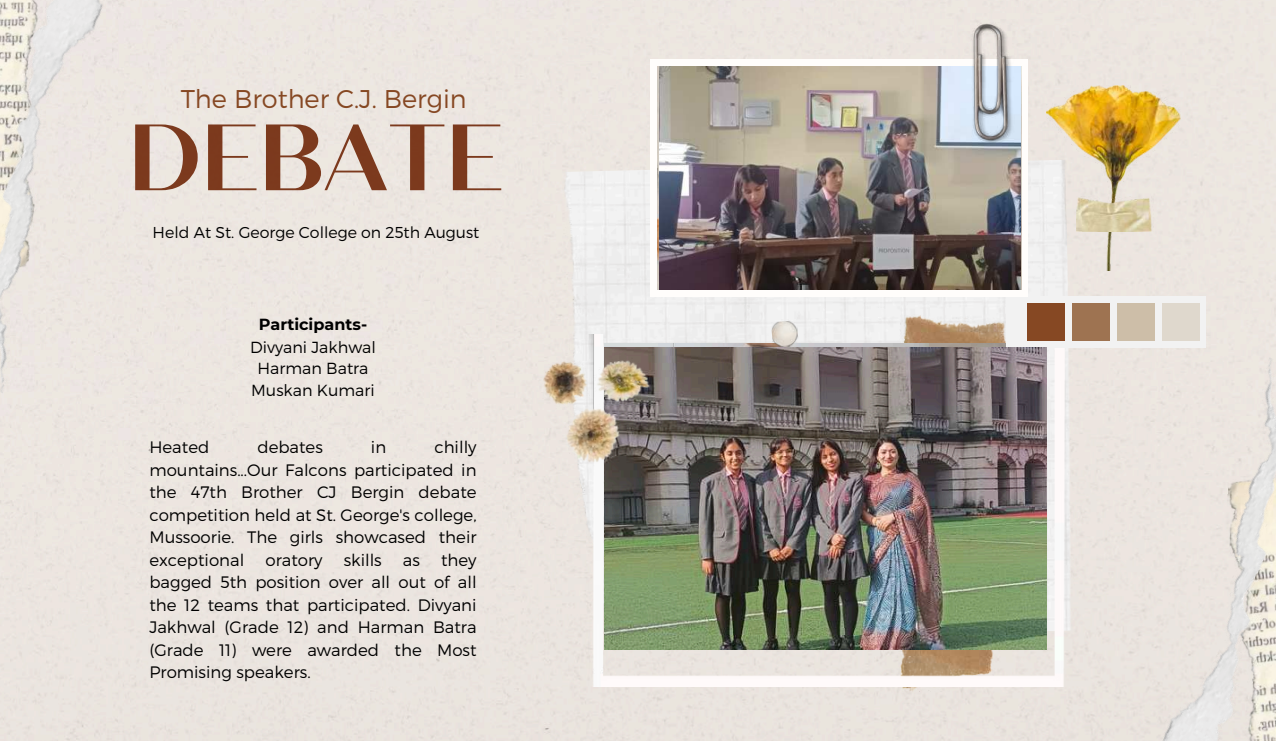
<style>
.page{position:relative;width:1276px;height:741px;background:#fff}
.page>*{position:absolute;margin:0;border:0;box-sizing:border-box;transform-origin:0 0}
.t1{font:700 93.75px "Quiche Display";color:#6e2405}
.t2{font:300 25.65px "Montserrat";color:#864823}
.t3{font:300 16.5px/22.5px "Montserrat";color:#000;text-align:justify}
.t4{font:300 16.05px/21.3px "Montserrat";color:#000;text-align:center}
.t5{font:700 16.05px "Montserrat";color:#000}
.t6{font:300 15.75px "Montserrat";color:#000}
</style>
<div class="page">
<div style="left:0;top:0;width:1276px;height:740px;background:#ede5e0"></div>
<img style="left:0;top:0;width:205px;height:393px">
<img style="left:1058px;top:357px;width:218px;height:383px">
<img style="left:561px;top:160px;width:515px;height:482px">
<img style="left:892px;top:315px;width:115px;height:375px">
<img style="left:589px;top:334px;width:476px;height:352px">
<img style="left:771px;top:320px;width:28px;height:27px">
<div style="left:1006px;top:297px;width:200px;height:51px;background:#f2f2f2"></div>
<div style="left:1162px;top:304px;width:37px;height:37px;background:#dfd8cd"></div>
<div style="left:1117px;top:304px;width:37px;height:37px;background:#cdbea8"></div>
<div style="left:1073px;top:304px;width:37px;height:37px;background:#9e7351"></div>
<div style="left:1028px;top:304px;width:37px;height:37px;background:#864823"></div>
<svg style="left:650px;top:59px;width:378px;height:238px"></svg>
<img style="left:604px;top:347px;width:442px;height:302px">
<img style="left:536px;top:348px;width:130px;height:133px">
<img style="left:1046px;top:86px;width:134px;height:184px">
<img style="left:1076px;top:197px;width:77px;height:35px">
<img style="left:660px;top:66px;width:361px;height:223px">
<img style="left:972px;top:23px;width:42px;height:121px">
<h2 class="t2" style="left:181px;top:83px;width:287px">The Brother C.J. Bergin</h2>
<h1 class="t1" style="left:128px;top:87px;width:377px">DEBATE</h1>
<p class="t6" style="left:153px;top:222px;width:328px">Held At St. George College on 25th August</p>
<p class="t5" style="left:259px;top:313px;width:110px">Participants-</p>
<p class="t4" style="left:250px;top:336px;width:127px">Divyani Jakhwal<br>Harman Batra<br>Muskan Kumari</p>
<p class="t3" style="left:149px;top:435px;width:329px;text-indent:285px">chilly mountains...Our Falcons participated in the 47th Brother CJ Bergin debate competition held at St. George's college, Mussoorie. The girls showcased their exceptional</p>
<p class="t3" style="left:149px;top:435px;width:61px">Heated</p>
<p class="t3" style="left:257px;top:435px;width:67px">debates</p>
<p class="t3" style="left:371px;top:435px;width:17px">in</p>
<p class="t3" style="left:149px;top:548px;width:329px;text-indent:292px">they bagged 5th position over all out of all the 12 teams that participated. Divyani Jakhwal (Grade 12) and Harman Batra (Grade 11) were awarded the Most Promising speakers.</p>
<p class="t3" style="left:265px;top:548px;width:59px">oratory</p>
<p class="t3" style="left:344px;top:548px;width:40px">skills</p>
<p class="t3" style="left:403px;top:548px;width:19px">as</p>
</div>
